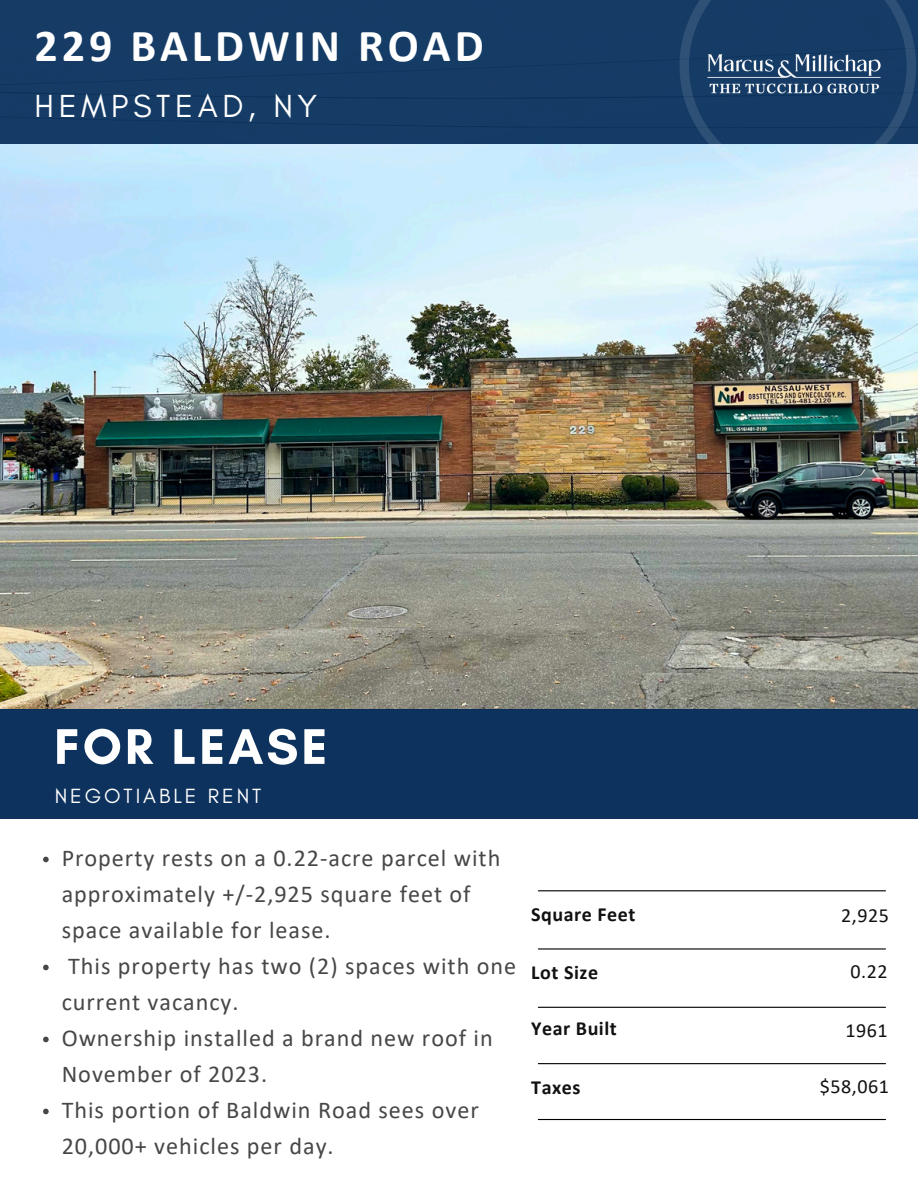
<style>
.page{position:relative;width:918px;height:1188px;background:#fff}
.page>*{position:absolute;margin:0;border:0;box-sizing:border-box;transform-origin:0 0}
.t1{font:700 51px "Glacial Indifference";letter-spacing:.055em;color:#fff}
.t2{font:700 45.9px "Calibri";letter-spacing:.085em;color:#fff}
.t3{font:32.55px "Glacial Indifference";letter-spacing:.14em;color:#fff}
.t4{font:24.15px/36px "Calibri";letter-spacing:.04em;color:#474747}
.t5{font:21px "Glacial Indifference";letter-spacing:.14em;color:#fff}
.t6{font:700 20.1px "Calibri";letter-spacing:.025em;color:#111}
.t7{font:20.1px "Calibri";letter-spacing:.025em;color:#111}
</style>
<div class="page">
<img style="left:0;top:143px;width:918px;height:566px">
<div style="left:0;top:0;width:918px;height:143px;background:#153c66"></div>
<div style="left:0;top:709px;width:918px;height:109px;background:#0d325d"></div>
<svg style="left:680px;top:0;width:236px;height:184px"></svg>
<hr style="left:538px;top:948px;width:347px;height:2px;background:#000">
<hr style="left:538px;top:1007px;width:347px;height:1px;background:#000">
<hr style="left:538px;top:890px;width:347px;height:1px;background:#000">
<hr style="left:538px;top:1063px;width:347px;height:1px;background:#000">
<hr style="left:538px;top:1119px;width:347px;height:1px;background:#000">
<svg style="left:43px;top:857px;width:6px;height:5px"></svg>
<svg style="left:43px;top:965px;width:6px;height:5px"></svg>
<svg style="left:43px;top:1037px;width:6px;height:5px"></svg>
<svg style="left:43px;top:1109px;width:6px;height:5px"></svg>
<p class="t2" style="left:35px;top:27px;width:450px">229 BALDWIN ROAD</p>
<h1 class="t3" style="left:35px;top:86px;width:284px">HEMPSTEAD, NY</h1>
<h2 class="t1" style="left:54px;top:715px;width:275px">FOR LEASE</h2>
<p class="t5" style="left:55px;top:783px;width:208px">NEGOTIABLE RENT</p>
<h1 class="t4" style="left:62px;top:842px;width:440px">Property rests on a 0.22-acre parcel with approximately +/-2,925 square feet of space available for lease.</h1>
<h4 class="t4" style="left:62px;top:950px;width:456px">This property has two (2) spaces with one current vacancy.</h4>
<p class="t4" style="left:62px;top:1022px;width:433px">Ownership installed a brand new roof in<br>November of 2023.</p>
<p class="t4" style="left:62px;top:1094px;width:419px">This portion of Baldwin Road sees over<br>20,000+ vehicles per day.</p>
<p class="t6" style="left:531px;top:906px;width:106px">Square Feet</p>
<p class="t7" style="left:841px;top:907px;width:49px">2,925</p>
<p class="t6" style="left:531px;top:964px;width:68px">Lot Size</p>
<h5 class="t7" style="left:851px;top:963px;width:39px">0.22</h5>
<p class="t6" style="left:531px;top:1020px;width:87px">Year Built</p>
<p class="t7" style="left:845px;top:1022px;width:44px">1961</p>
<h5 class="t6" style="left:531px;top:1079px;width:51px">Taxes</h5>
<p class="t7" style="left:820px;top:1078px;width:71px">$58,061</p>
</div>
